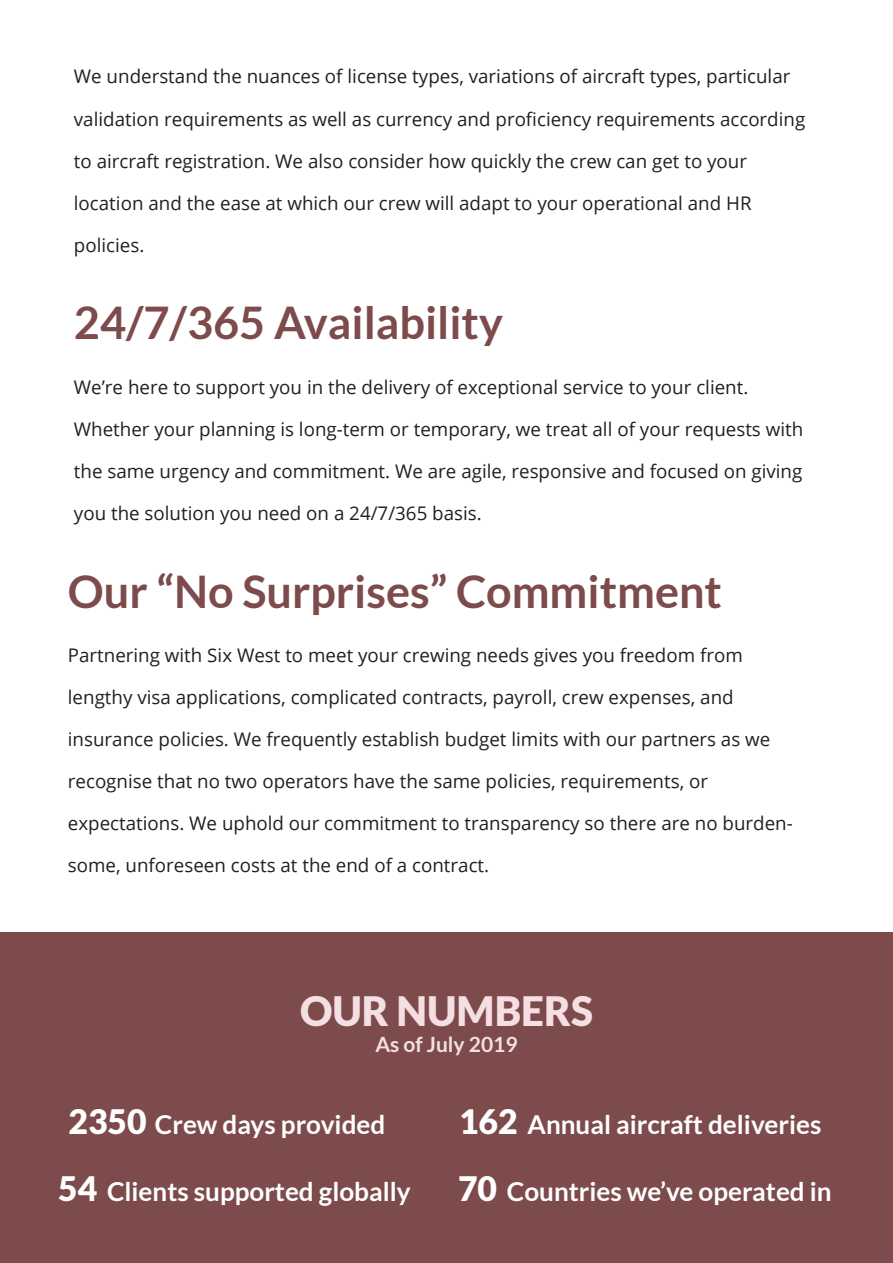
<style>
.page{position:relative;width:893px;height:1263px;background:#fff}
.page>*{position:absolute;margin:0;border:0;box-sizing:border-box;transform-origin:0 0}
.t1{font:700 45px "Lato";color:#7d4b4b}
.t2{font:900 40.5px "Lato";color:#f5dfe2}
.t3{font:700 26.1px "Lato";color:#fff}
.t4{font:700 21px "Lato";color:#f5dfe2}
.t5{font:18.75px "Open Sans";color:#231f20}
.s1{font-weight:900;font-size:33.75px}
</style>
<div class="page">
<div style="left:0;top:932px;width:893px;height:331px;background:#7d4b4b"></div>
<p class="t5" style="left:74px;top:64px;width:718px">We understand the nuances of license types, variations of aircraft types, particular</p>
<p class="t5" style="left:74px;top:106px;width:733px">validation requirements as well as currency and proficiency requirements according</p>
<p class="t5" style="left:74px;top:148px;width:675px">to aircraft registration. We also consider how quickly the crew can get to your</p>
<p class="t5" style="left:74px;top:190px;width:679px">location and the ease at which our crew will adapt to your operational and HR</p>
<p class="t5" style="left:74px;top:232px;width:72px">policies.</p>
<h1 class="t1" style="left:74px;top:297px;width:431px">24/7/365 Availability</h1>
<p class="t5" style="left:74px;top:374px;width:676px">We’re here to support you in the delivery of exceptional service to your client.</p>
<p class="t5" style="left:74px;top:416px;width:731px">Whether your planning is long-term or temporary, we treat all of your requests with</p>
<p class="t5" style="left:74px;top:458px;width:730px">the same urgency and commitment. We are agile, responsive and focused on giving</p>
<p class="t5" style="left:74px;top:500px;width:409px">you the solution you need on a 24/7/365 basis.</p>
<h1 class="t1" style="left:68px;top:565px;width:656px">Our “No Surprises” Commitment</h1>
<p class="t5" style="left:68px;top:643px;width:676px">Partnering with Six West to meet your crewing needs gives you freedom from</p>
<p class="t5" style="left:68px;top:685px;width:667px">lengthy visa applications, complicated contracts, payroll, crew expenses, and</p>
<p class="t5" style="left:68px;top:727px;width:704px">insurance policies. We frequently establish budget limits with our partners as we</p>
<p class="t5" style="left:68px;top:769px;width:642px">recognise that no two operators have the same policies, requirements, or</p>
<p class="t5" style="left:68px;top:811px;width:726px">expectations. We uphold our commitment to transparency so there are no burden-</p>
<p class="t5" style="left:68px;top:853px;width:423px">some, unforeseen costs at the end of a contract.</p>
<h2 class="t2" style="left:300px;top:987px;width:295px">OUR NUMBERS</h2>
<p class="t4" style="left:375px;top:1032px;width:144px">As of July 2019</p>
<h3 class="t3" style="left:68px;top:1110px;width:318px"><span class="s1">2350</span> Crew days provided</h3>
<h3 class="t3" style="left:459px;top:1110px;width:364px"><span class="s1">162</span> Annual aircraft deliveries</h3>
<h3 class="t3" style="left:58px;top:1176px;width:354px"><span class="s1">54</span> Clients supported globally</h3>
<h3 class="t3" style="left:458px;top:1176px;width:375px"><span class="s1">70</span> Countries we’ve operated in</h3>
</div>
